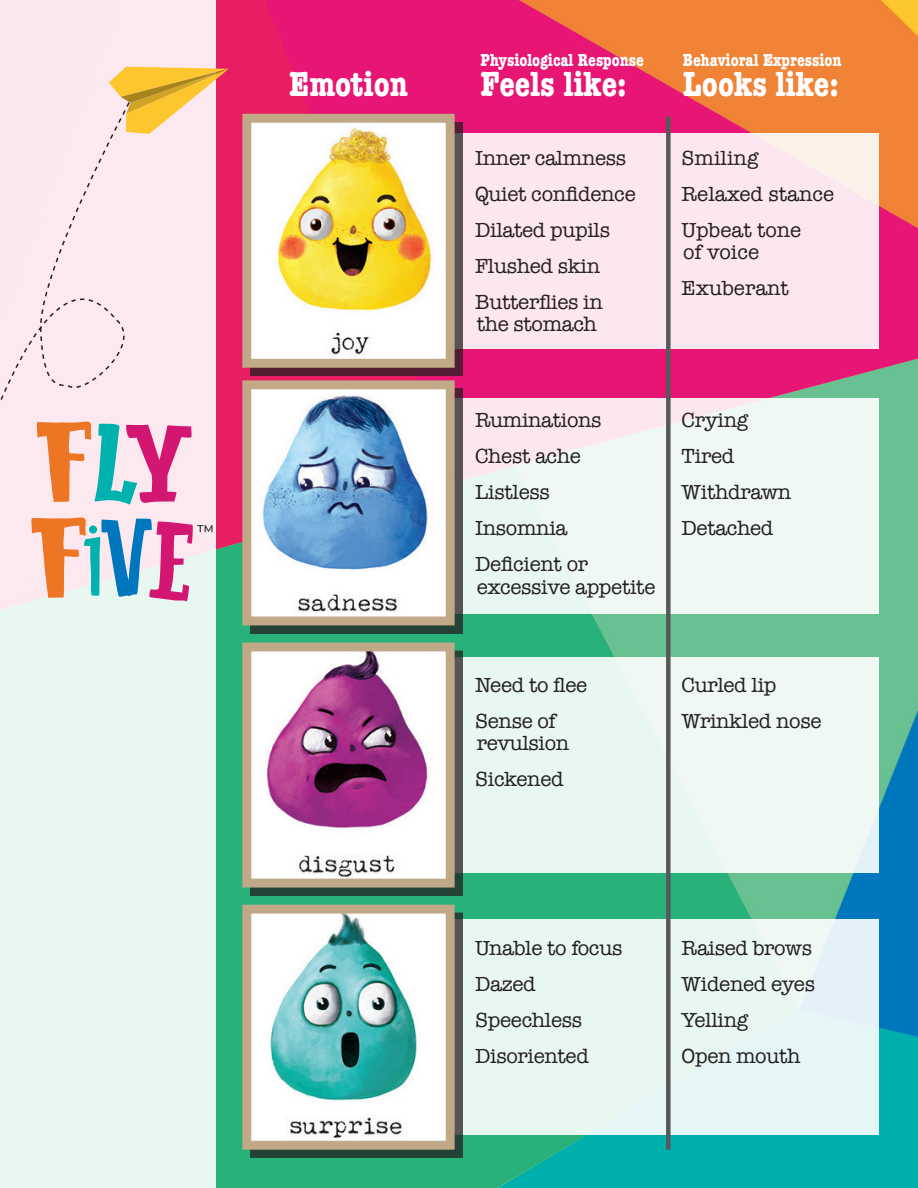
<style>
.page{position:relative;width:918px;height:1188px;background:#fff}
.page>*{position:absolute;margin:0;border:0;box-sizing:border-box;transform-origin:0 0}
.t1{font:700 condensed 36px "American Typewriter";color:#fff}
.definition{font:21px/22.5px "American Typewriter";letter-spacing:-.015em;color:#231f20}
.t2{font:700 condensed 18px "American Typewriter";color:#fff}
</style>
<div class="page">
<img style="left:216px;top:0;width:702px;height:1188px">
<svg style="left:0;top:0;width:216px;height:1188px;background:#ecf4f0"></svg>
<svg style="left:0;top:404px;width:146px;height:489px;background:#ecf4f0"></svg>
<svg style="left:0;top:67px;width:229px;height:337px;background:#f8d8da"></svg>
<svg style="left:31px;top:517px;width:182px;height:84px;background:#c9b5bd"></svg>
<svg style="left:36px;top:422px;width:156px;height:83px;background:#d3abb2"></svg>
<div style="left:446px;top:133px;width:433px;height:216px;background:#fce7f0"></div>
<div style="left:446px;top:398px;width:433px;height:216px;background:linear-gradient(to right,#f1f1f1,#eff9f4)"></div>
<div style="left:446px;top:919px;width:433px;height:216px;background:#e9f7f1"></div>
<div style="left:446px;top:657px;width:433px;height:216px;background:#e9f7f1"></div>
<div style="left:250px;top:122px;width:213px;height:254px;background:#231f20;opacity:.75"></div>
<svg style="left:238px;top:109px;width:221px;height:263px"></svg>
<div style="left:250px;top:651px;width:213px;height:245px;background:#231f20;opacity:.75"></div>
<img style="left:252px;top:653px;width:193px;height:225px">
<div style="left:242px;top:643px;width:213px;height:245px;border:9px solid #c1a987"></div>
<div style="left:250px;top:388px;width:213px;height:246px;background:#231f20;opacity:.75"></div>
<img style="left:252px;top:390px;width:193px;height:225px">
<div style="left:242px;top:380px;width:213px;height:245px;border:9px solid #c1a987"></div>
<div style="left:250px;top:913px;width:213px;height:245px;background:#231f20;opacity:.75"></div>
<img style="left:252px;top:915px;width:193px;height:225px">
<div style="left:242px;top:905px;width:213px;height:245px;border:9px solid #c1a987"></div>
<div style="left:666px;top:117px;width:5px;height:1033px;background:#57585a"></div>
<p class="t1" style="left:289px;top:56px;width:120px">Emotion</p>
<p class="t2" style="left:481px;top:46px;width:165px">Physiological Response</p>
<p class="t1" style="left:481px;top:55px;width:148px">Feels like:</p>
<p class="definition" style="left:475px;top:146px;width:152px">Inner calmness</p>
<p class="definition" style="left:475px;top:182px;width:162px">Quiet confidence</p>
<p class="definition" style="left:475px;top:218px;width:136px">Dilated pupils</p>
<p class="definition" style="left:475px;top:254px;width:126px">Flushed skin</p>
<p class="definition" style="left:475px;top:290px;width:129px">Butterflies in the stomach</p>
<p class="t2" style="left:683px;top:46px;width:160px">Behavioral Expression</p>
<p class="t1" style="left:683px;top:55px;width:157px">Looks like:</p>
<p class="definition" style="left:682px;top:146px;width:78px">Smiling</p>
<p class="definition" style="left:682px;top:182px;width:154px">Relaxed stance</p>
<p class="definition" style="left:682px;top:218px;width:121px">Upbeat tone of voice</p>
<p class="definition" style="left:682px;top:276px;width:109px">Exuberant</p>
<p class="definition" style="left:475px;top:408px;width:128px">Ruminations</p>
<p class="definition" style="left:475px;top:444px;width:107px">Chest ache</p>
<p class="definition" style="left:475px;top:480px;width:76px">Listless</p>
<p class="definition" style="left:475px;top:516px;width:94px">Insomnia</p>
<p class="definition" style="left:475px;top:552px;width:182px">Deficient or excessive appetite</p>
<p class="definition" style="left:682px;top:408px;width:68px">Crying</p>
<p class="definition" style="left:682px;top:444px;width:54px">Tired</p>
<p class="definition" style="left:682px;top:480px;width:111px">Withdrawn</p>
<p class="definition" style="left:682px;top:516px;width:93px">Detached</p>
<p class="definition" style="left:475px;top:673px;width:114px">Need to flee</p>
<p class="definition" style="left:475px;top:709px;width:96px">Sense of revulsion</p>
<p class="definition" style="left:475px;top:767px;width:90px">Sickened</p>
<p class="definition" style="left:682px;top:673px;width:96px">Curled lip</p>
<p class="definition" style="left:682px;top:709px;width:141px">Wrinkled nose</p>
<p class="definition" style="left:475px;top:936px;width:149px">Unable to focus</p>
<p class="definition" style="left:475px;top:972px;width:62px">Dazed</p>
<p class="definition" style="left:475px;top:1008px;width:108px">Speechless</p>
<p class="definition" style="left:475px;top:1044px;width:115px">Disoriented</p>
<p class="definition" style="left:682px;top:936px;width:132px">Raised brows</p>
<p class="definition" style="left:682px;top:972px;width:135px">Widened eyes</p>
<p class="definition" style="left:682px;top:1008px;width:68px">Yelling</p>
<p class="definition" style="left:682px;top:1044px;width:120px">Open mouth</p>
</div>
